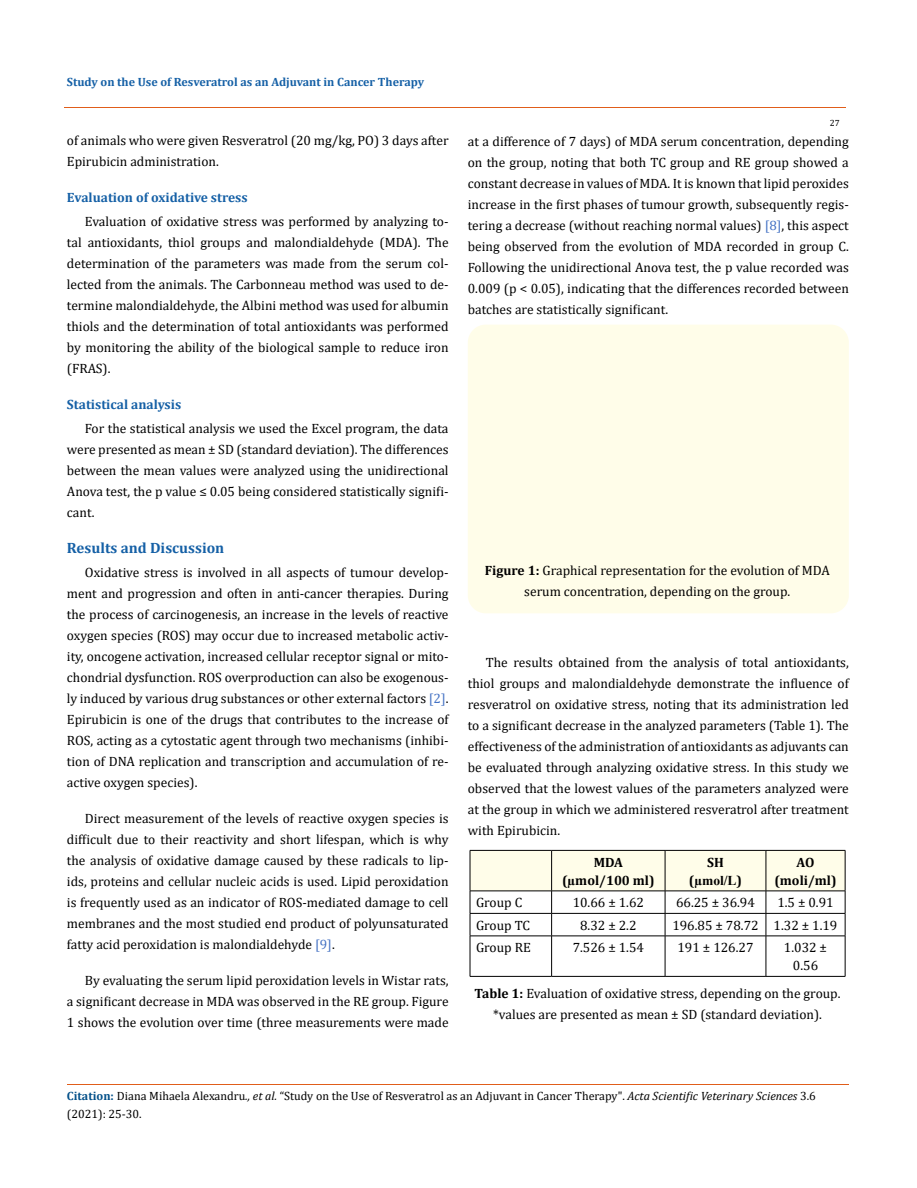
<style>
.page{position:relative;width:917px;height:1188px;background:#fff}
.page>*{position:absolute;margin:0;border:0;box-sizing:border-box;transform-origin:0 0}
.t1{font:700 15px "Cambria";color:#1560a6}
.t2{font:13.5px/21px "Cambria";color:#000;text-align:justify}
.t3{font:700 13.5px "Cambria";color:#1560a6}
.t4{font:700 13.5px/18px "Cambria";color:#000;text-align:center}
.t5{font:700 13.5px "Times New Roman";color:#000}
.t6{font:12px/18px "Cambria";color:#000}
.t7{font:700 12px "Cambria";color:#1560a6}
.t8{font:9px "Cambria";color:#000}
.s1{color:#4472c4}
.s2{font-weight:700}
.s3{font-family:"Times New Roman"}
.s4{font-family:"Cambria"}
.s5{font-weight:700;color:#035089}
.s6{font-style:italic}
</style>
<div class="page">
<hr style="left:64px;top:108px;width:781px;height:1px;background:#e05d1a">
<hr style="left:67px;top:1084px;width:781px;height:1px;background:#e05d1a">
<div style="left:468px;top:325px;width:380px;height:288px;background:#fffde9;border-radius:18px"></div>
<svg style="left:470px;top:850px;width:375px;height:86px"></svg>
<hr style="left:470px;top:936px;width:81px;height:1px;background:#000">
<hr style="left:470px;top:936px;width:1px;height:40px;background:#000">
<hr style="left:551px;top:936px;width:114px;height:1px;background:#000">
<hr style="left:551px;top:936px;width:1px;height:40px;background:#000">
<hr style="left:665px;top:936px;width:101px;height:1px;background:#000">
<hr style="left:664px;top:936px;width:1px;height:40px;background:#000">
<hr style="left:766px;top:936px;width:79px;height:1px;background:#000">
<hr style="left:765px;top:936px;width:1px;height:40px;background:#000">
<hr style="left:844px;top:936px;width:1px;height:40px;background:#000">
<hr style="left:470px;top:976px;width:81px;height:1px;background:#000">
<hr style="left:551px;top:976px;width:114px;height:1px;background:#000">
<hr style="left:665px;top:976px;width:101px;height:1px;background:#000">
<hr style="left:766px;top:976px;width:79px;height:1px;background:#000">
<p class="t7" style="left:67px;top:73px;width:358px">Study on the Use of Resveratrol as an Adjuvant in Cancer Therapy</p>
<p class="t2" style="left:67px;top:130px;width:383px">of animals who were given Resveratrol (20 mg/kg, PO) 3 days after<br>Epirubicin administration.</p>
<p class="t3" style="left:67px;top:188px;width:182px">Evaluation of oxidative stress</p>
<p class="t2" style="left:67px;top:211px;width:383px;text-indent:18px">Evaluation of oxidative stress was performed by analyzing to&shy;tal antioxidants, thiol groups and malondialdehyde (MDA). The determination of the parameters was made from the serum col&shy;lected from the animals. The Carbonneau method was used to de&shy;termine malondialdehyde, the Albini method was used for albumin thiols and the determination of total antioxidants was performed by monitoring the ability of the biological sample to reduce iron (FRAS).</p>
<p class="t3" style="left:67px;top:395px;width:116px">Statistical analysis</p>
<p class="t2" style="left:67px;top:418px;width:383px;text-indent:18px">For the statistical analysis we used the Excel program, the data were presented as mean ± SD (standard deviation). The differences between the mean values were analyzed using the unidirectional Anova test, the p value ≤ 0.05 being considered statistically signifi&shy;cant.</p>
<p class="t1" style="left:67px;top:538px;width:159px">Results and Discussion</p>
<p class="t2" style="left:67px;top:562px;width:383px;text-indent:18px">Oxidative stress is involved in all aspects of tumour develop&shy;ment and progression and often in anti-cancer therapies. During the process of carcinogenesis, an increase in the levels of reactive oxygen species (ROS) may occur due to increased metabolic activ&shy;ity, oncogene activation, increased cellular receptor signal or mito&shy;chondrial dysfunction. ROS overproduction can also be exogenous&shy;ly induced by various drug substances or other external factors <span class="s1">[2]</span>.<br>Epirubicin is one of the drugs that contributes to the increase of ROS, acting as a cytostatic agent through two mechanisms (inhibi&shy;tion of DNA replication and transcription and accumulation of re&shy;active oxygen species).</p>
<p class="t2" style="left:67px;top:808px;width:383px;text-indent:18px">Direct measurement of the levels of reactive oxygen species is difficult due to their reactivity and short lifespan, which is why the analysis of oxidative damage caused by these radicals to lip&shy;ids, proteins and cellular nucleic acids is used. Lipid peroxidation is frequently used as an indicator of ROS-mediated damage to cell membranes and the most studied end product of polyunsaturated fatty acid peroxidation is malondialdehyde <span class="s1">[9]</span>.</p>
<p class="t2" style="left:67px;top:970px;width:383px;text-indent:18px">By evaluating the serum lipid peroxidation levels in Wistar rats, a significant decrease in MDA was observed in the RE group. Figure 1 shows the evolution over time (three measurements were made</p>
<p class="t8" style="left:829px;top:118px;width:11px">27</p>
<p class="t2" style="left:468px;top:130px;width:382px">at a difference of 7 days) of MDA serum concentration, depending on the group, noting that both TC group and RE group showed a constant decrease in values of MDA. It is known that lipid peroxides increase in the first phases of tumour growth, subsequently regis&shy;tering a decrease (without reaching normal values) <span class="s1">[8]</span>, this aspect being observed from the evolution of MDA recorded in group C.<br>Following the unidirectional Anova test, the p value recorded was 0.009 (p &lt; 0.05), indicating that the differences recorded between batches are statistically significant.</p>
<p class="t2" style="left:485px;top:560px;width:346px;text-align:center"><span class="s2">Figure 1:</span> Graphical representation for the evolution of MDA serum concentration, depending on the group.</p>
<p class="t2" style="left:468px;top:652px;width:382px;text-indent:18px">The results obtained from the analysis of total antioxidants, thiol groups and malondialdehyde demonstrate the influence of resveratrol on oxidative stress, noting that its administration led to a significant decrease in the analyzed parameters (Table 1). The effectiveness of the administration of antioxidants as adjuvants can be evaluated through analyzing oxidative stress. In this study we observed that the lowest values of the parameters analyzed were at the group in which we administered resveratrol after treatment with Epirubicin.</p>
<p class="t4" style="left:562px;top:853px;width:94px">MDA (<span class="s3">µ</span>mol/100 ml)</p>
<p class="t4" style="left:707px;top:853px;width:18px">SH</p>
<p class="t5" style="left:688px;top:871px;width:55px"><span class="s4">(</span>µmol/L<span class="s4">)</span></p>
<p class="t4" style="left:774px;top:853px;width:64px">AO (moli/ml)</p>
<p class="t2" style="left:476px;top:892px;width:48px">Group C</p>
<p class="t2" style="left:572px;top:892px;width:73px">10.66 ± 1.62</p>
<p class="t2" style="left:676px;top:892px;width:80px">66.25 ± 36.94</p>
<p class="t2" style="left:777px;top:892px;width:58px">1.5 ± 0.91</p>
<p class="t2" style="left:476px;top:915px;width:56px">Group TC</p>
<p class="t2" style="left:580px;top:915px;width:58px">8.32 ± 2.2</p>
<p class="t2" style="left:672px;top:915px;width:167px">196.85 ± 78.72 1.32 ± 1.19</p>
<p class="t2" style="left:476px;top:937px;width:56px">Group RE</p>
<p class="t2" style="left:572px;top:937px;width:73px">7.526 ± 1.54</p>
<p class="t2" style="left:677px;top:937px;width:78px">191 ± 126.27</p>
<p class="t2" style="left:784px;top:939px;width:45px;line-height:18px;text-align:center">1.032 ±<br>0.56</p>
<p class="t2" style="left:474px;top:983px;width:367px;text-align:center"><span class="s2">Table 1:</span> Evaluation of oxidative stress, depending on the group. *values are presented as mean ± SD (standard deviation).</p>
<p class="t6" style="left:67px;top:1087px;width:750px"><span class="s5">Citation:</span> Diana Mihaela Alexandru<span class="s6">., et al.</span> “Study on the Use of Resveratrol as an Adjuvant in Cancer Therapy". <span class="s6">Acta Scientific Veterinary Sciences</span> 3.6 (2021): 25-30.</p>
</div>
